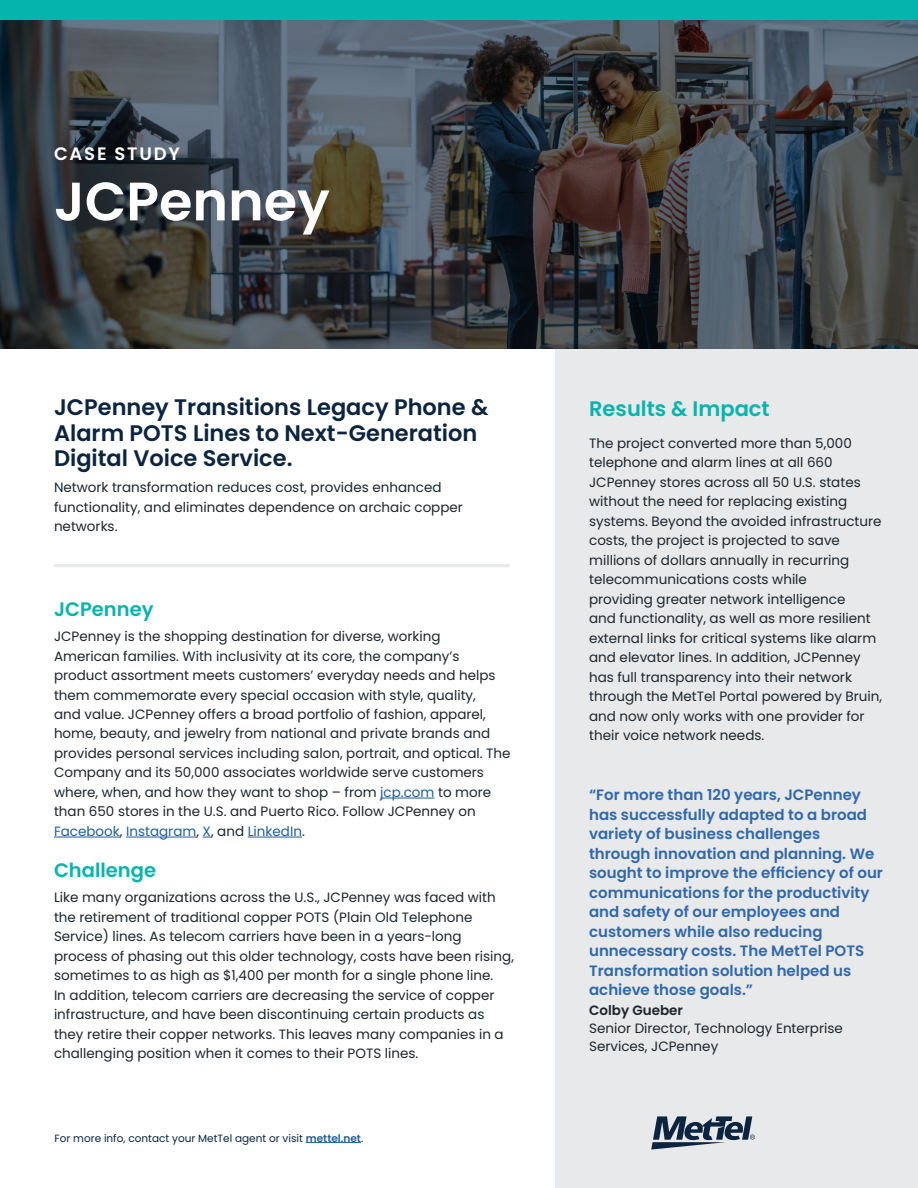
<style>
.page{position:relative;width:918px;height:1188px;background:#fff}
.page>*{position:absolute;margin:0;border:0;box-sizing:border-box;transform-origin:0 0}
.t1{font:600 54px "Poppins";color:#fff}
.t2{font:600 22.5px/25.5px "Poppins";color:#0b2440}
.t3{font:600 21px "Poppins";color:#04b4ad}
.t4{font:600 19.5px "Poppins";color:#04b4ad}
.t5{font:600 18px "Poppins";letter-spacing:.1em;color:#fff}
.t6{font:600 15px/19.5px "Poppins";color:#3068ac}
.t7{font:13.5px/19.5px "Poppins";color:#1d252c}
.t8{font:600 13.5px "Poppins";color:#1d252c}
.t9{font:10.5px "Poppins";color:#0b2440}
.s1{color:#215e9e}
.s2{font-weight:600;color:#215e9e}
</style>
<div class="page">
<div style="left:555px;top:349px;width:363px;height:839px;background:#e7e9ea"></div>
<div style="left:0;top:0;width:918px;height:20px;background:#04b4ad"></div>
<svg style="left:0;top:20px;width:918px;height:329px;background:#3f4449"></svg>
<svg style="left:651px;top:1116px;width:104px;height:34px"></svg>
<hr style="left:306px;top:1142px;width:55px;height:1px;background:#215e9e">
<hr style="left:380px;top:798px;width:55px;height:1px;background:#215e9e">
<hr style="left:54px;top:837px;width:66px;height:1px;background:#215e9e">
<hr style="left:126px;top:837px;width:70px;height:1px;background:#215e9e">
<hr style="left:248px;top:837px;width:54px;height:1px;background:#215e9e">
<hr style="left:54px;top:564px;width:456px;height:3px;background:#e7e9ea">
<h3 class="t5" style="left:54px;top:144px;width:127px">CASE STUDY</h3>
<h1 class="t1" style="left:54px;top:170px;width:277px">JCPenney</h1>
<h2 class="t2" style="left:54px;top:395px;width:436px">JCPenney Transitions Legacy Phone &amp;<br>Alarm POTS Lines to Next-Generation<br>Digital Voice Service.</h2>
<p class="t7" style="left:54px;top:478px;width:410px">Network transformation reduces cost, provides enhanced functionality, and eliminates dependence on archaic copper networks.</p>
<h3 class="t4" style="left:54px;top:598px;width:101px">JCPenney</h3>
<p class="t7" style="left:54px;top:627px;width:458px">JCPenney is the shopping destination for diverse, working<br>American families. With inclusivity at its core, the company’s product assortment meets customers’ everyday needs and helps them commemorate every special occasion with style, quality,<br>and value. JCPenney offers a broad portfolio of fashion, apparel, home, beauty, and jewelry from national and private brands and provides personal services including salon, portrait, and optical. The Company and its 50,000 associates worldwide serve customers where, when, and how they want to shop – from <span class="s1">jcp.com</span> to more than 650 stores in the U.S. and Puerto Rico. Follow JCPenney on <span class="s1">Facebook</span>, <span class="s1">Instagram</span>, <span class="s1">X</span>, and <span class="s1">LinkedIn</span>.</p>
<h3 class="t4" style="left:54px;top:859px;width:104px">Challenge</h3>
<p class="t7" style="left:54px;top:888px;width:462px">Like many organizations across the U.S., JCPenney was faced with the retirement of traditional copper POTS (Plain Old Telephone Service) lines. As telecom carriers have been in a years-long process of phasing out this older technology, costs have been rising, sometimes to as high as $1,400 per month for a single phone line.<br>In addition, telecom carriers are decreasing the service of copper infrastructure, and have been discontinuing certain products as they retire their copper networks. This leaves many companies in a challenging position when it comes to their POTS lines.</p>
<p class="t9" style="left:55px;top:1132px;width:310px">For more info, contact your MetTel agent or visit <span class="s2">mettel.net</span>.</p>
<h3 class="t3" style="left:589px;top:397px;width:182px">Results &amp; Impact</h3>
<p class="t7" style="left:589px;top:433px;width:294px">The project converted more than 5,000 telephone and alarm lines at all 660<br>JCPenney stores across all 50 U.S. states without the need for replacing existing systems. Beyond the avoided infrastructure costs, the project is projected to save millions of dollars annually in recurring telecommunications costs while<br>providing greater network intelligence<br>and functionality, as well as more resilient external links for critical systems like alarm and elevator lines. In addition, JCPenney has full transparency into their network through the MetTel Portal powered by Bruin, and now only works with one provider for their voice network needs.</p>
<p class="t6" style="left:589px;top:785px;width:295px">“For more than 120 years, JCPenney has successfully adapted to a broad variety of business challenges through innovation and planning. We sought to improve the efficiency of our communications for the productivity and safety of our employees and customers while also reducing unnecessary costs. The MetTel POTS Transformation solution helped us achieve those goals.”</p>
<p class="t8" style="left:589px;top:1003px;width:95px">Colby Gueber</p>
<p class="t7" style="left:589px;top:1020px;width:255px;line-height:18px">Senior Director, Technology Enterprise<br>Services, JCPenney</p>
</div>
